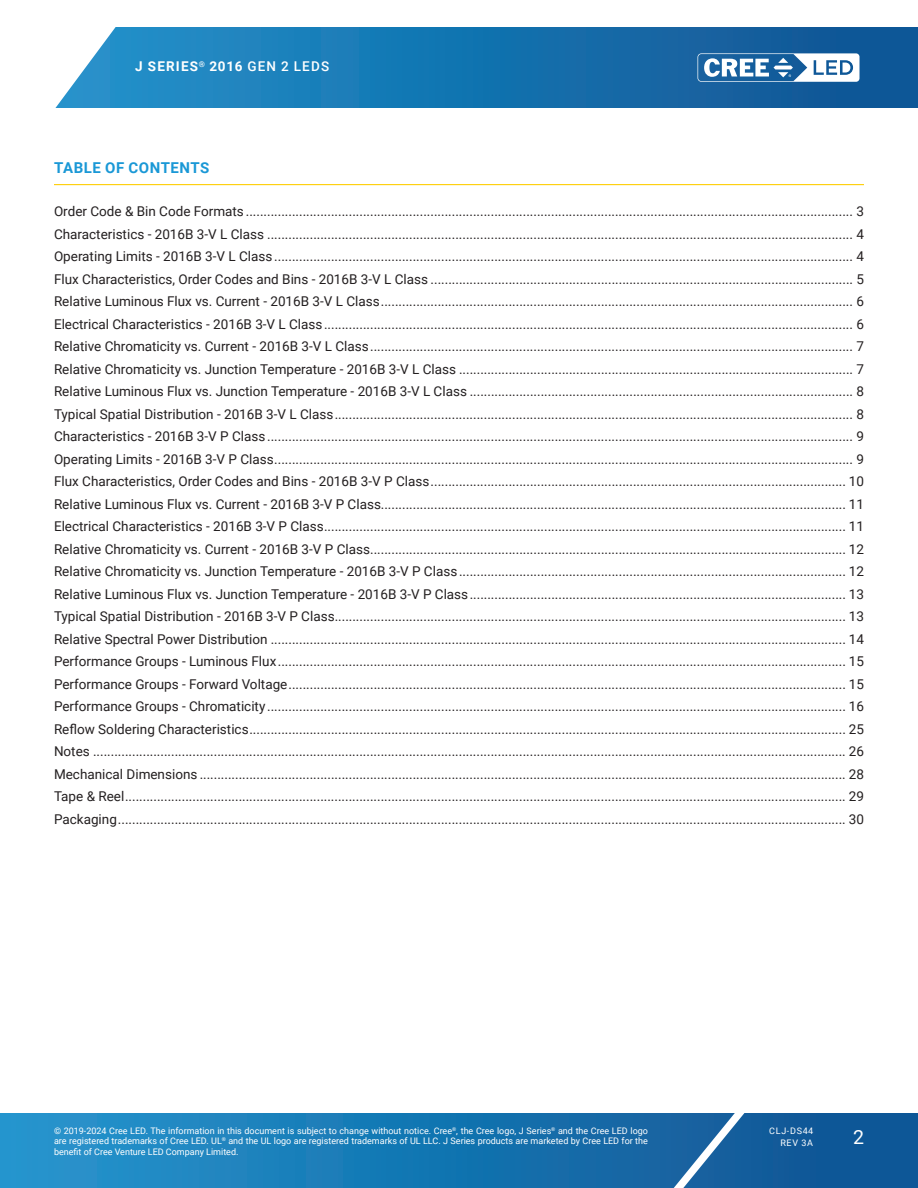
<style>
.page{position:relative;width:918px;height:1188px;background:#fff}
.page>*{position:absolute;margin:0;border:0;box-sizing:border-box;transform-origin:0 0}
.t1{font:19.5px "Roboto";color:#fff}
.Section_heading_with_rule{font:700 15px "Roboto";letter-spacing:.035em;color:#1a98d6}
.t2{font:13.5px "Roboto";color:#231f20}
.t3{font:700 13.5px "Roboto";letter-spacing:.085em;color:#fff}
.t4{font:9px/10.8px "Roboto";color:#fff;text-align:justify}
.t5{font:9px/12px "Roboto";letter-spacing:.085em;color:#fff;text-align:right}
.s1{font-weight:500}
</style>
<div class="page">
<svg style="left:0;top:1113px;width:918px;height:75px;background:#1876b2"></svg>
<svg style="left:644px;top:1113px;width:117px;height:75px;background:#296da6"></svg>
<svg style="left:55px;top:27px;width:863px;height:81px;background:#2078b2"></svg>
<svg style="left:698px;top:53px;width:162px;height:29px"></svg>
<hr style="left:54px;top:184px;width:810px;height:1px;background:#fece08">
<p class="t3" style="left:135px;top:57px;width:195px">J SERIES<sup>®</sup> 2016 <span class="s1">GEN 2 LEDS</span></p>
<p class="Section_heading_with_rule" style="left:54px;top:157px;width:157px">TABLE OF CONTENTS</p>
<p class="t2" style="left:54px;top:202px;width:812px">Order Code &amp; Bin Code Formats ........................................................................................................................................................................... 3</p>
<p class="t2" style="left:54px;top:224px;width:812px">Characteristics - 2016B 3‑V L Class ..................................................................................................................................................................... 4</p>
<p class="t2" style="left:54px;top:247px;width:812px">Operating Limits - 2016B 3‑V L Class ................................................................................................................................................................... 4</p>
<p class="t2" style="left:54px;top:269px;width:812px">Flux Characteristics, Order Codes and Bins - 2016B 3‑V L Class ....................................................................................................................... 5</p>
<p class="t2" style="left:54px;top:292px;width:812px">Relative Luminous Flux vs. Current - 2016B 3‑V L Class..................................................................................................................................... 6</p>
<p class="t2" style="left:54px;top:314px;width:812px">Electrical Characteristics - 2016B 3‑V L Class..................................................................................................................................................... 6</p>
<p class="t2" style="left:54px;top:337px;width:812px">Relative Chromaticity vs. Current - 2016B 3‑V L Class........................................................................................................................................ 7</p>
<p class="t2" style="left:54px;top:359px;width:812px">Relative Chromaticity vs. Junction Temperature - 2016B 3‑V L Class ............................................................................................................... 7</p>
<p class="t2" style="left:54px;top:382px;width:812px">Relative Luminous Flux vs. Junction Temperature - 2016B 3‑V L Class ............................................................................................................ 8</p>
<p class="t2" style="left:54px;top:404px;width:812px">Typical Spatial Distribution - 2016B 3‑V L Class.................................................................................................................................................. 8</p>
<p class="t2" style="left:54px;top:427px;width:812px">Characteristics - 2016B 3‑V P Class ..................................................................................................................................................................... 9</p>
<p class="t2" style="left:54px;top:449px;width:812px">Operating Limits - 2016B 3‑V P Class................................................................................................................................................................... 9</p>
<p class="t2" style="left:54px;top:472px;width:812px">Flux Characteristics, Order Codes and Bins - 2016B 3‑V P Class..................................................................................................................... 10</p>
<p class="t2" style="left:54px;top:494px;width:812px">Relative Luminous Flux vs. Current - 2016B 3‑V P Class................................................................................................................................... 11</p>
<p class="t2" style="left:54px;top:517px;width:812px">Electrical Characteristics - 2016B 3‑V P Class................................................................................................................................................... 11</p>
<p class="t2" style="left:54px;top:539px;width:812px">Relative Chromaticity vs. Current - 2016B 3‑V P Class...................................................................................................................................... 12</p>
<p class="t2" style="left:54px;top:562px;width:812px">Relative Chromaticity vs. Junction Temperature - 2016B 3‑V P Class............................................................................................................. 12</p>
<p class="t2" style="left:54px;top:584px;width:812px">Relative Luminous Flux vs. Junction Temperature - 2016B 3‑V P Class.......................................................................................................... 13</p>
<p class="t2" style="left:54px;top:607px;width:812px">Typical Spatial Distribution - 2016B 3‑V P Class................................................................................................................................................ 13</p>
<p class="t2" style="left:54px;top:629px;width:812px">Relative Spectral Power Distribution .................................................................................................................................................................. 14</p>
<p class="t2" style="left:54px;top:652px;width:812px">Performance Groups - Luminous Flux................................................................................................................................................................ 15</p>
<p class="t2" style="left:54px;top:674px;width:812px">Performance Groups - Forward Voltage............................................................................................................................................................. 15</p>
<p class="t2" style="left:54px;top:697px;width:812px">Performance Groups - Chromaticity ................................................................................................................................................................... 16</p>
<p class="t2" style="left:54px;top:719px;width:812px">Reflow Soldering Characteristics........................................................................................................................................................................ 25</p>
<p class="t2" style="left:54px;top:742px;width:812px">Notes .................................................................................................................................................................................................................... 26</p>
<p class="t2" style="left:54px;top:764px;width:812px">Mechanical Dimensions ...................................................................................................................................................................................... 28</p>
<p class="t2" style="left:54px;top:787px;width:812px">Tape &amp; Reel........................................................................................................................................................................................................... 29</p>
<p class="t2" style="left:54px;top:809px;width:812px">Packaging............................................................................................................................................................................................................. 30</p>
<p class="t4" style="left:54px;top:1125px;width:595px">© 2019-2024 Cree LED. The information in this document is subject to change without notice. Cree<sup>®</sup>, the Cree logo, J Series<sup>®</sup> and the Cree LED logo are registered trademarks of Cree LED. UL<sup>®</sup> and the UL logo are registered trademarks of UL LLC. J Series products are marketed by Cree LED for the benefit of Cree Venture LED Company Limited.</p>
<p class="t5" style="left:769px;top:1124px;width:46px">CLJ-DS44<br>REV 3A</p>
<h1 class="t1" style="left:853px;top:1123px;width:12px">2</h1>
</div>
